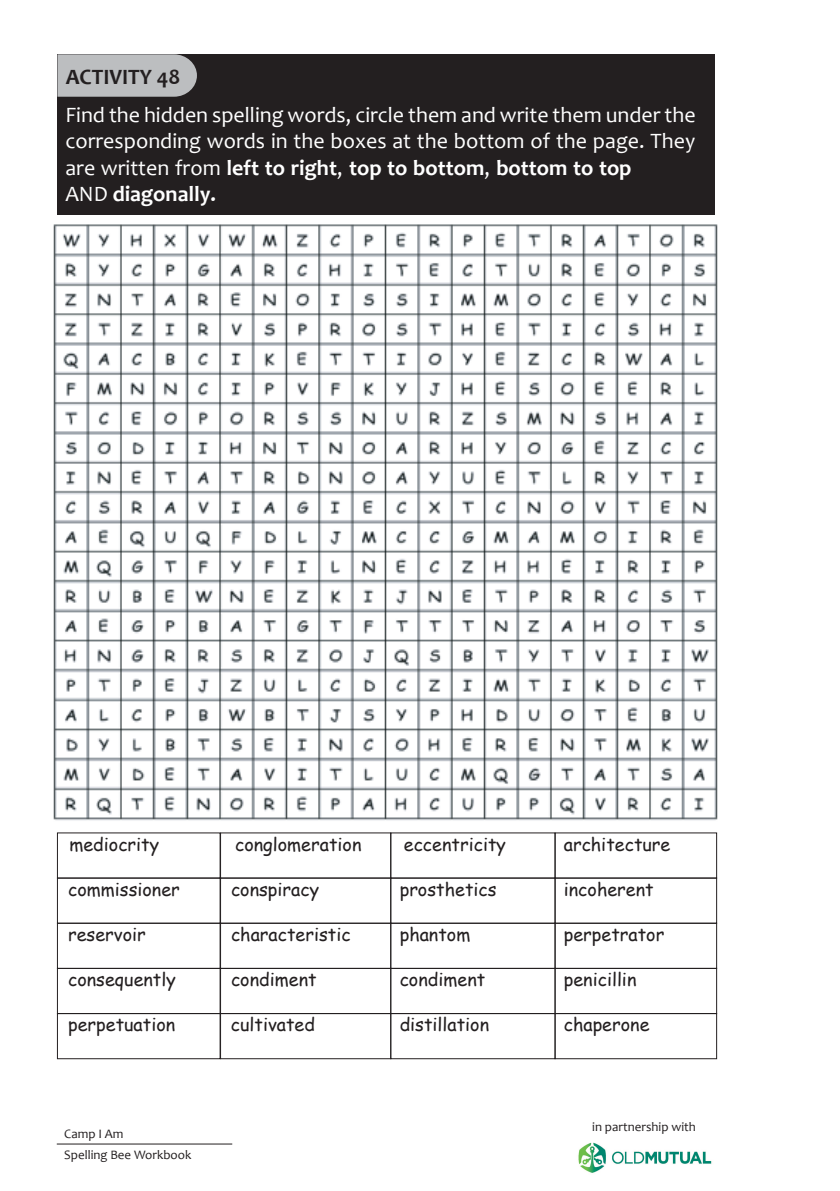
<style>
.page{position:relative;width:840px;height:1191px;background:#fff}
.page>*{position:absolute;margin:0;border:0;box-sizing:border-box;transform-origin:0 0}
.t1{font:22px/26.4px "Candara";color:#fff}
.t2{font:700 22px "Candara";color:#231f20}
.t3{font:18px "Comic Sans MS";color:#231f20}
.t4{font:13px/20.8px "Candara";color:#231f20}
.s1{font-weight:700}
</style>
<div class="page">
<div style="left:57px;top:54px;width:657px;height:160px;background:#231f20"></div>
<svg style="left:57px;top:54px;width:140px;height:43px;background:#b3b5b7"></svg>
<div style="left:57px;top:877px;width:163px;height:46px;border:1px solid #231f20"></div>
<div style="left:220px;top:877px;width:171px;height:46px;border:1px solid #231f20"></div>
<div style="left:390px;top:877px;width:165px;height:46px;border:1px solid #231f20"></div>
<div style="left:554px;top:877px;width:162px;height:46px;border:1px solid #231f20"></div>
<div style="left:57px;top:922px;width:163px;height:47px;border:1px solid #231f20"></div>
<div style="left:220px;top:922px;width:171px;height:47px;border:1px solid #231f20"></div>
<div style="left:390px;top:922px;width:165px;height:47px;border:1px solid #231f20"></div>
<div style="left:554px;top:922px;width:162px;height:47px;border:1px solid #231f20"></div>
<div style="left:57px;top:968px;width:163px;height:46px;border:1px solid #231f20"></div>
<div style="left:220px;top:968px;width:171px;height:46px;border:1px solid #231f20"></div>
<div style="left:390px;top:968px;width:165px;height:46px;border:1px solid #231f20"></div>
<div style="left:554px;top:968px;width:162px;height:46px;border:1px solid #231f20"></div>
<div style="left:57px;top:1013px;width:163px;height:46px;border:1px solid #231f20"></div>
<div style="left:220px;top:1013px;width:171px;height:46px;border:1px solid #231f20"></div>
<div style="left:390px;top:1013px;width:165px;height:46px;border:1px solid #231f20"></div>
<div style="left:554px;top:1013px;width:162px;height:46px;border:1px solid #231f20"></div>
<img style="left:53px;top:224px;width:665px;height:597px">
<hr style="left:57px;top:1143px;width:175px;height:1px;background:#231f20">
<img style="left:578px;top:1142px;width:134px;height:31px">
<p class="t2" style="left:66px;top:63px;width:116px">ACTIVITY 48</p>
<p class="t1" style="left:65px;top:101px;width:631px">Find the hidden spelling words, circle them and write them under the corresponding words in the boxes at the bottom of the page. They are written from <span class="s1">left to right</span>, <span class="s1">top to bottom</span>, <span class="s1">bottom to top<br></span>AND <span class="s1">diagonally.</span></p>
<p class="t3" style="left:69px;top:831px;width:91px">mediocrity</p>
<p class="t3" style="left:68px;top:876px;width:113px">commissioner</p>
<p class="t3" style="left:68px;top:921px;width:79px">reservoir</p>
<p class="t3" style="left:68px;top:966px;width:109px">consequently</p>
<p class="t3" style="left:235px;top:831px;width:128px">conglomeration</p>
<p class="t3" style="left:231px;top:876px;width:90px">conspiracy</p>
<p class="t3" style="left:231px;top:921px;width:121px">characteristic</p>
<p class="t3" style="left:231px;top:966px;width:87px">condiment</p>
<p class="t3" style="left:403px;top:831px;width:103px">eccentricity</p>
<p class="t3" style="left:399px;top:876px;width:98px">prosthetics</p>
<p class="t3" style="left:399px;top:921px;width:72px">phantom</p>
<p class="t3" style="left:399px;top:966px;width:87px">condiment</p>
<p class="t3" style="left:563px;top:831px;width:108px">architecture</p>
<p class="t3" style="left:563px;top:876px;width:91px">incoherent</p>
<p class="t3" style="left:563px;top:921px;width:102px">perpetrator</p>
<p class="t3" style="left:563px;top:966px;width:74px">penicillin</p>
<p class="t3" style="left:68px;top:1011px;width:109px">perpetuation</p>
<p class="t3" style="left:231px;top:1011px;width:85px">cultivated</p>
<p class="t3" style="left:399px;top:1011px;width:91px">distillation</p>
<p class="t3" style="left:563px;top:1011px;width:87px">chaperone</p>
<p class="t4" style="left:64px;top:1122px;width:129px">Camp I Am<br>Spelling Bee Workbook</p>
<p class="t4" style="left:592px;top:1116px;width:105px">in partnership with</p>
</div>
